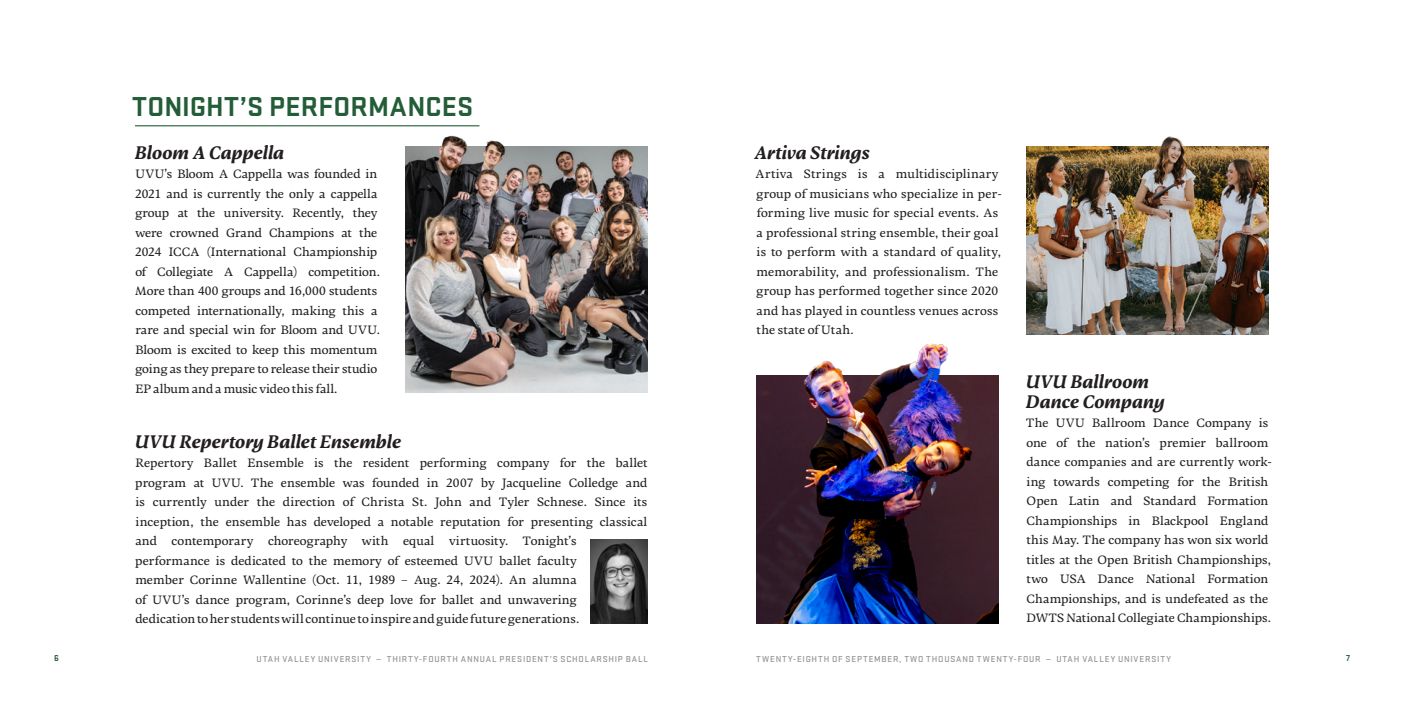
<style>
.page{position:relative;width:1404px;height:702px;background:#fff}
.page>*{position:absolute;margin:0;border:0;box-sizing:border-box;transform-origin:0 0}
.Heading_1{font:700 28.5px "Stratum 1";letter-spacing:.005em;color:#235d38}
.Paragraph{font:italic 700 18px/19.5px "Adelbrook";letter-spacing:.01em;color:#231f20}
.Heading_2{font:italic 700 18px "Adelbrook";letter-spacing:.01em;color:#231f20}
.Paragraph-2{font:12px/19.5px "Adelbrook";letter-spacing:.01em;color:#231f20}
.t1{font:500 9px "Stratum 1";letter-spacing:.095em;color:#939598}
.t2{font:700 9px "Stratum 1";color:#235d38}
</style>
<div class="page">
<img style="left:441px;top:135px;width:63px;height:11px">
<img style="left:798px;top:343px;width:170px;height:33px">
<img style="left:1161px;top:136px;width:23px;height:10px">
<img style="left:756px;top:376px;width:243px;height:247px">
<hr style="left:135px;top:125px;width:344px;height:1px;background:#235d38">
<img style="left:591px;top:539px;width:57px;height:84px">
<img style="left:1026px;top:146px;width:243px;height:188px">
<img style="left:405px;top:146px;width:243px;height:247px">
<p class="Heading_1" style="left:132px;top:90px;width:343px">TONIGHT’S PERFORMANCES</p>
<p class="Heading_2" style="left:135px;top:139px;width:151px">Bloom A Cappella</p>
<p class="Paragraph-2" style="left:135px;top:164px;width:246px">UVU’s Bloom A Cappella was founded in 2021 and is currently the only a cappella group at the university. Recently, they were crowned Grand Champions at the 2024 ICCA (International Championship of Collegiate A Cappella) competition.<br>More than 400 groups and 16,000 students competed internationally, making this a rare and special win for Bloom and UVU.<br>Bloom is excited to keep this momentum going as they prepare to release their studio EP album and a music video this fall.</p>
<p class="Paragraph" style="left:135px;top:431px;width:268px">UVU Repertory Ballet Ensemble</p>
<p class="Paragraph-2" style="left:135px;top:453px;width:514px">Repertory Ballet Ensemble is the resident performing company for the ballet program at UVU. The ensemble was founded in 2007 by Jacqueline Colledge and is currently under the direction of Christa St. John and Tyler Schnese. Since its inception, the ensemble has developed a notable reputation for presenting classical and contemporary choreography with equal virtuosity. Tonight’s performance is dedicated to the memory of esteemed UVU ballet faculty<br>member Corinne Wallentine (Oct. 11, 1989 – Aug. 24, 2024). An alumna<br>of UVU’s dance program, Corinne’s deep love for ballet and unwavering<br>dedication to her students will continue to inspire and guide future generations.</p>
<p class="Heading_2" style="left:754px;top:139px;width:117px">Artiva Strings</p>
<p class="Paragraph-2" style="left:756px;top:164px;width:248px">Artiva Strings is a multidisciplinary group of musicians who specialize in per&shy;forming live music for special events. As a professional string ensemble, their goal is to perform with a standard of quality, memorability, and professionalism. The group has performed together since 2020 and has played in countless venues across the state of Utah.</p>
<p class="Paragraph" style="left:1026px;top:371px;width:140px">UVU Ballroom<br>Dance Company</p>
<p class="Paragraph-2" style="left:1026px;top:413px;width:247px">The UVU Ballroom Dance Company is one of the nation’s premier ballroom dance companies and are currently work&shy;ing towards competing for the British Open Latin and Standard Formation Championships in Blackpool England this May. The company has won six world titles at the Open British Championships, two USA Dance National Formation Championships, and is undefeated as the DWTS National Collegiate Championships.</p>
<p class="t2" style="left:54px;top:653px;width:6px">6</p>
<p class="t1" style="left:257px;top:653px;width:393px">UTAH VALLEY UNIVERSITY — THIRTY-FOURTH ANNUAL PRESIDENT’S SCHOLARSHIP BALL</p>
<p class="t1" style="left:756px;top:653px;width:416px">TWENTY-EIGHTH OF SEPTEMBER, TWO THOUSAND TWENTY-FOUR — UTAH VALLEY UNIVERSITY</p>
<p class="t2" style="left:1346px;top:653px;width:5px">7</p>
</div>
